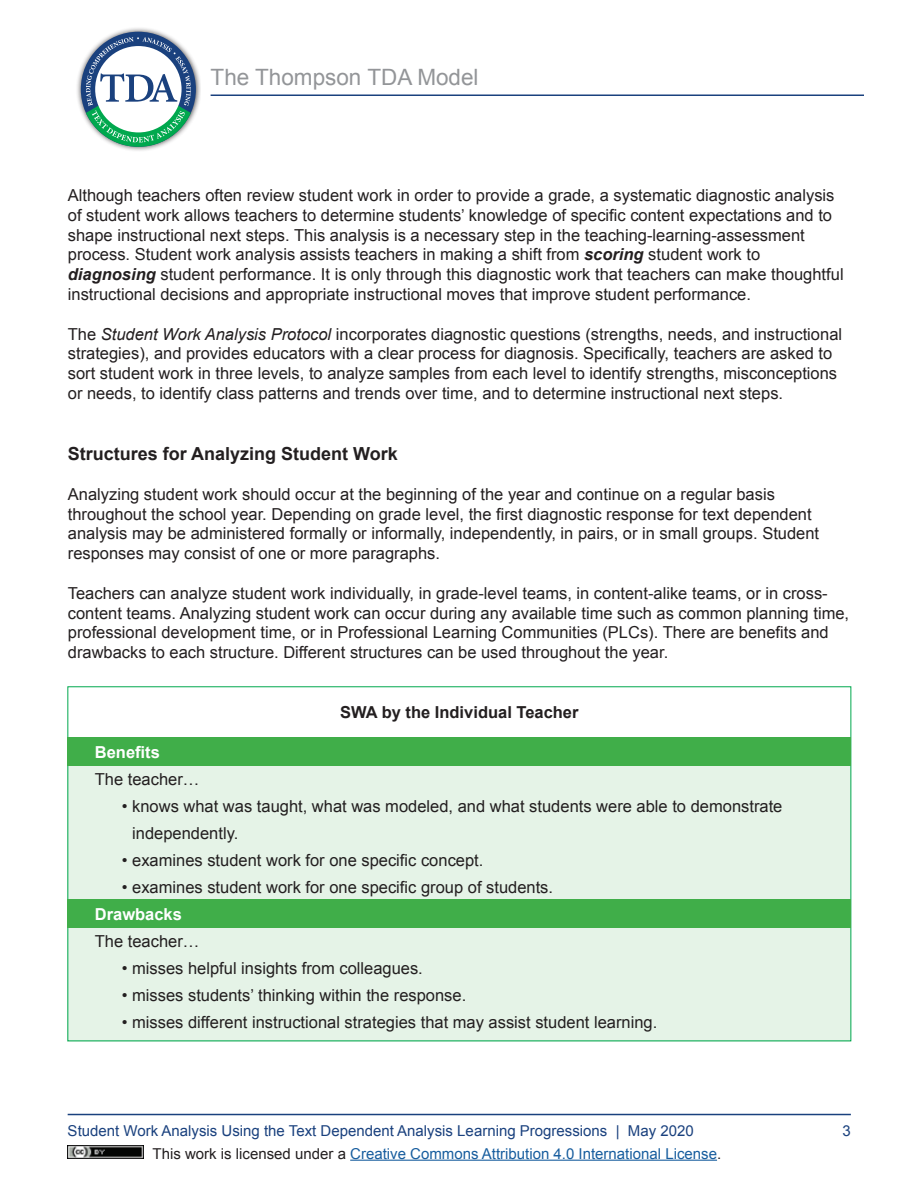
<style>
.page{position:relative;width:918px;height:1188px;background:#fff}
.page>*{position:absolute;margin:0;border:0;box-sizing:border-box;transform-origin:0 0}
.t1{font:22.5px "Arial";color:#939598}
.t2{font:700 18px "Arial";color:#231f20}
.t3{font:16.5px/19.8px "Arial";color:#231f20}
.t4{font:700 16.5px "Arial";color:#231f20}
.t5{font:700 16.5px "Arial";color:#fff}
.t6{font:15px "Arial";color:#1a417e}
.t7{font:15px "Arial";color:#175d9e}
.s1{font-weight:700;font-style:italic}
.s2{font-style:italic}
.s3{color:#231f20}
</style>
<div class="page">
<hr style="left:68px;top:1114px;width:783px;height:1px;background:#1a417e">
<img style="left:68px;top:1145px;width:75px;height:14px">
<hr style="left:350px;top:1160px;width:367px;height:1px;background:#175d9e">
<div style="left:75px;top:26px;width:126px;height:127px;background:#231f20;opacity:.8"></div>
<div style="left:81px;top:32px;width:115px;height:115px;background:#1a417e;border-radius:50%"></div>
<svg style="left:83px;top:37px;width:110px;height:110px"></svg>
<hr style="left:211px;top:95px;width:653px;height:1px;background:#1a417e">
<div style="left:68px;top:766px;width:783px;height:275px;background:#e5f3e7"></div>
<div style="left:68px;top:738px;width:783px;height:28px;background:#40ae49"></div>
<div style="left:68px;top:900px;width:783px;height:28px;background:#40ae49"></div>
<h1 class="t1" style="left:211px;top:62px;width:270px">The Thompson TDA Model</h1>
<p class="t3" style="left:68px;top:185px;width:768px">Although teachers often review student work in order to provide a grade, a systematic diagnostic analysis</p>
<p class="t3" style="left:68px;top:205px;width:766px">of student work allows teachers to determine students’ knowledge of specific content expectations and to</p>
<p class="t3" style="left:68px;top:225px;width:777px">shape instructional next steps. This analysis is a necessary step in the teaching-learning-assessment process. Student work analysis assists teachers in making a shift from <span class="s1">scoring</span> student work to <span class="s1">diagnosing</span> student performance. It is only through this diagnostic work that teachers can make thoughtful instructional decisions and appropriate instructional moves that improve student performance.</p>
<p class="t3" style="left:68px;top:324px;width:776px">The <span class="s2">Student Work Analysis Protocol</span> incorporates diagnostic questions (strengths, needs, and instructional</p>
<p class="t3" style="left:68px;top:344px;width:766px">strategies), and provides educators with a clear process for diagnosis. Specifically, teachers are asked to</p>
<p class="t3" style="left:68px;top:364px;width:771px">sort student work in three levels, to analyze samples from each level to identify strengths, misconceptions or needs, to identify class patterns and trends over time, and to determine instructional next steps.</p>
<h2 class="t2" style="left:68px;top:442px;width:332px">Structures for Analyzing Student Work</h2>
<p class="t3" style="left:68px;top:484px;width:709px">Analyzing student work should occur at the beginning of the year and continue on a regular basis</p>
<p class="t3" style="left:68px;top:504px;width:745px">throughout the school year. Depending on grade level, the first diagnostic response for text dependent</p>
<p class="t3" style="left:68px;top:524px;width:753px">analysis may be administered formally or informally, independently, in pairs, or in small groups. Student responses may consist of one or more paragraphs.</p>
<p class="t3" style="left:68px;top:583px;width:783px">Teachers can analyze student work individually, in grade-level teams, in content-alike teams, or in cross&shy;content teams. Analyzing student work can occur during any available time such as common planning time,</p>
<p class="t3" style="left:68px;top:623px;width:762px">professional development time, or in Professional Learning Communities (PLCs). There are benefits and</p>
<p class="t3" style="left:68px;top:643px;width:602px">drawbacks to each structure. Different structures can be used throughout the year.</p>
<p class="t4" style="left:340px;top:701px;width:240px">SWA by the Individual Teacher</p>
<p class="t5" style="left:95px;top:741px;width:67px">Benefits</p>
<p class="t3" style="left:95px;top:770px;width:106px">The teacher…</p>
<p class="t3" style="left:132px;top:793px;width:652px;line-height:27px;text-indent:-10px">• knows what was taught, what was modeled, and what students were able to demonstrate independently.</p>
<p class="t3" style="left:122px;top:851px;width:363px">• examines student work for one specific concept.</p>
<p class="t3" style="left:122px;top:878px;width:433px">• examines student work for one specific group of students.</p>
<p class="t5" style="left:95px;top:903px;width:89px">Drawbacks</p>
<p class="t3" style="left:95px;top:932px;width:106px">The teacher…</p>
<p class="t3" style="left:122px;top:959px;width:303px">• misses helpful insights from colleagues.</p>
<p class="t3" style="left:122px;top:986px;width:346px">• misses students’ thinking within the response.</p>
<p class="t3" style="left:122px;top:1013px;width:537px">• misses different instructional strategies that may assist student learning.</p>
<p class="t6" style="left:68px;top:1121px;width:628px">Student Work Analysis Using the Text Dependent Analysis Learning Progressions | May 2020</p>
<p class="t6" style="left:843px;top:1121px;width:10px">3</p>
<p class="t7" style="left:153px;top:1144px;width:570px"><span class="s3">This work is licensed under a</span> Creative Commons Attribution 4.0 International License<span class="s3">.</span></p>
</div>
